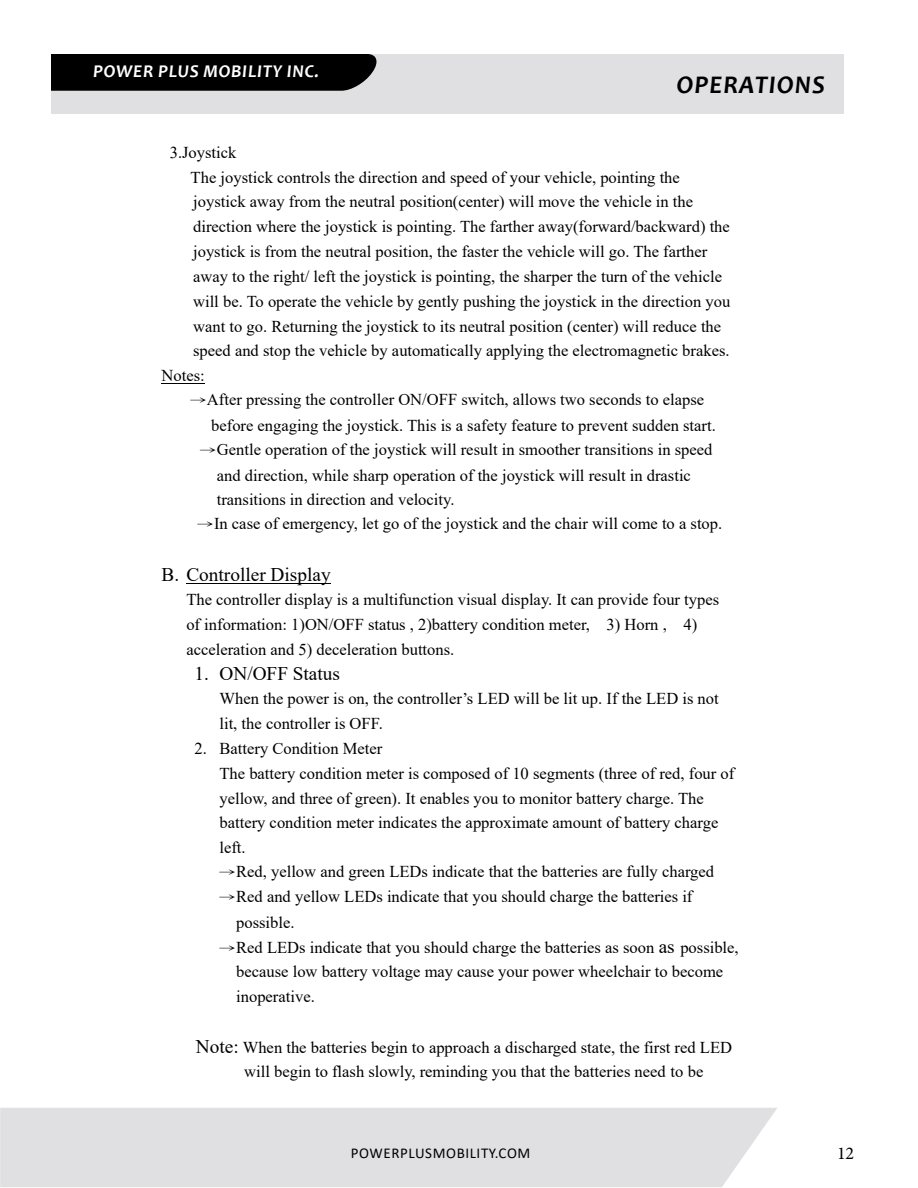
<style>
.page{position:relative;width:918px;height:1188px;background:#fff}
.page>*{position:absolute;margin:0;border:0;box-sizing:border-box;transform-origin:0 0}
.t1{font:italic 700 25.5px "Candara";letter-spacing:.04em;color:#000}
.t2{font:19.35px "Times New Roman";color:#000}
.t3{font:italic 700 18px "Candara";letter-spacing:.04em;color:#fff}
.t4{font:18px "Minion Pro";color:#000}
.t5{font:16.5px/24.9px "Times New Roman";color:#000}
.t6{font:15px "Calibri";letter-spacing:.04em;color:#000}
.s1{font-family:"P Ming Li U"}
.s2{font-size:19.35px}
</style>
<div class="page">
<div style="left:1px;top:1108px;width:776px;height:79px;background:#e0e0e2"></div>
<hr style="left:0;top:1108px;width:1px;height:79px;background:#f2f2f3">
<hr style="left:162px;top:383px;width:43px;height:1px;background:#000">
<hr style="left:186px;top:583px;width:145px;height:1px;background:#000">
<div style="left:34px;top:54px;width:810px;height:59px;background:#e0e0e2"></div>
<div style="left:51px;top:54px;width:326px;height:37px;background:#000"></div>
<div style="left:9px;top:54px;width:42px;height:59px;background:#fff"></div>
<p class="t3" style="left:93px;top:60px;width:227px">POWER PLUS MOBILITY INC.</p>
<h1 class="t1" style="left:677px;top:69px;width:150px">OPERATIONS</h1>
<p class="t5" style="left:170px;top:139px;width:68px">3.Joystick</p>
<p class="t5" style="left:191px;top:164px;width:491px">The joystick controls the direction and speed of your vehicle, pointing the</p>
<p class="t5" style="left:193px;top:189px;width:501px">joystick away from the neutral position(center) will move the vehicle in the</p>
<p class="t5" style="left:193px;top:214px;width:538px">direction where the joystick is pointing. The farther away(forward/backward) the</p>
<p class="t5" style="left:193px;top:239px;width:516px">joystick is from the neutral position, the faster the vehicle will go. The farther</p>
<p class="t5" style="left:193px;top:263px;width:530px">away to the right/ left the joystick is pointing, the sharper the turn of the vehicle</p>
<p class="t5" style="left:193px;top:288px;width:539px">will be. To operate the vehicle by gently pushing the joystick in the direction you</p>
<p class="t5" style="left:193px;top:313px;width:530px">want to go. Returning the joystick to its neutral position (center) will reduce the</p>
<p class="t5" style="left:193px;top:338px;width:538px">speed and stop the vehicle by automatically applying the electromagnetic brakes.</p>
<p class="t5" style="left:162px;top:363px;width:45px">Notes:</p>
<p class="t5" style="left:211px;top:386px;width:506px;line-height:25.8px;text-indent:-21px"><span class="s1">→</span>After pressing the controller ON/OFF switch, allows two seconds to elapse before engaging the joystick. This is a safety feature to prevent sudden start.</p>
<p class="t5" style="left:217px;top:436px;width:497px;line-height:25.3px;text-indent:-17px"><span class="s1">→</span>Gentle operation of the joystick will result in smoother transitions in speed and direction, while sharp operation of the joystick will result in drastic transitions in direction and velocity.</p>
<p class="t5" style="left:197px;top:511px;width:526px"><span class="s1">→</span>In case of emergency, let go of the joystick and the chair will come to a stop.</p>
<p class="t2" style="left:162px;top:561px;width:171px">B. Controller Display</p>
<p class="t5" style="left:186px;top:586px;width:534px">The controller display is a multifunction visual display. It can provide four types of information: 1)ON/OFF status , 2)battery condition meter, 3) Horn , 4) acceleration and 5) deceleration buttons.</p>
<p class="t2" style="left:195px;top:660px;width:147px">1. ON/OFF Status</p>
<p class="t5" style="left:219px;top:686px;width:501px">When the power is on, the controller’s LED will be lit up. If the LED is not lit, the controller is OFF.</p>
<p class="t5" style="left:219px;top:735px;width:516px;text-indent:-25px">2. Battery Condition Meter<br>The battery condition meter is composed of 10 segments (three of red, four of yellow, and three of green). It enables you to monitor battery charge. The battery condition meter indicates the approximate amount of battery charge left.</p>
<p class="t5" style="left:220px;top:859px;width:496px"><span class="s1">→</span>Red, yellow and green LEDs indicate that the batteries are fully charged</p>
<p class="t5" style="left:236px;top:883px;width:458px;line-height:25.8px;text-indent:-17px"><span class="s1">→</span>Red and yellow LEDs indicate that you should charge the batteries if possible.</p>
<p class="t5" style="left:236px;top:934px;width:504px;text-indent:-17px"><span class="s1">→</span>Red LEDs indicate that you should charge the batteries as soon <span class="s2">as</span> possible, because low battery voltage may cause your power wheelchair to become inoperative.</p>
<p class="t5" style="left:244px;top:1035px;width:489px;line-height:24px;text-indent:-48px"><span class="s2">Note:</span> When the batteries begin to approach a discharged state, the first red LED will begin to flash slowly, reminding you that the batteries need to be</p>
<p class="t6" style="left:351px;top:1143px;width:181px">POWERPLUSMOBILITY.COM</p>
<p class="t4" style="left:837px;top:1141px;width:19px">12</p>
</div>
